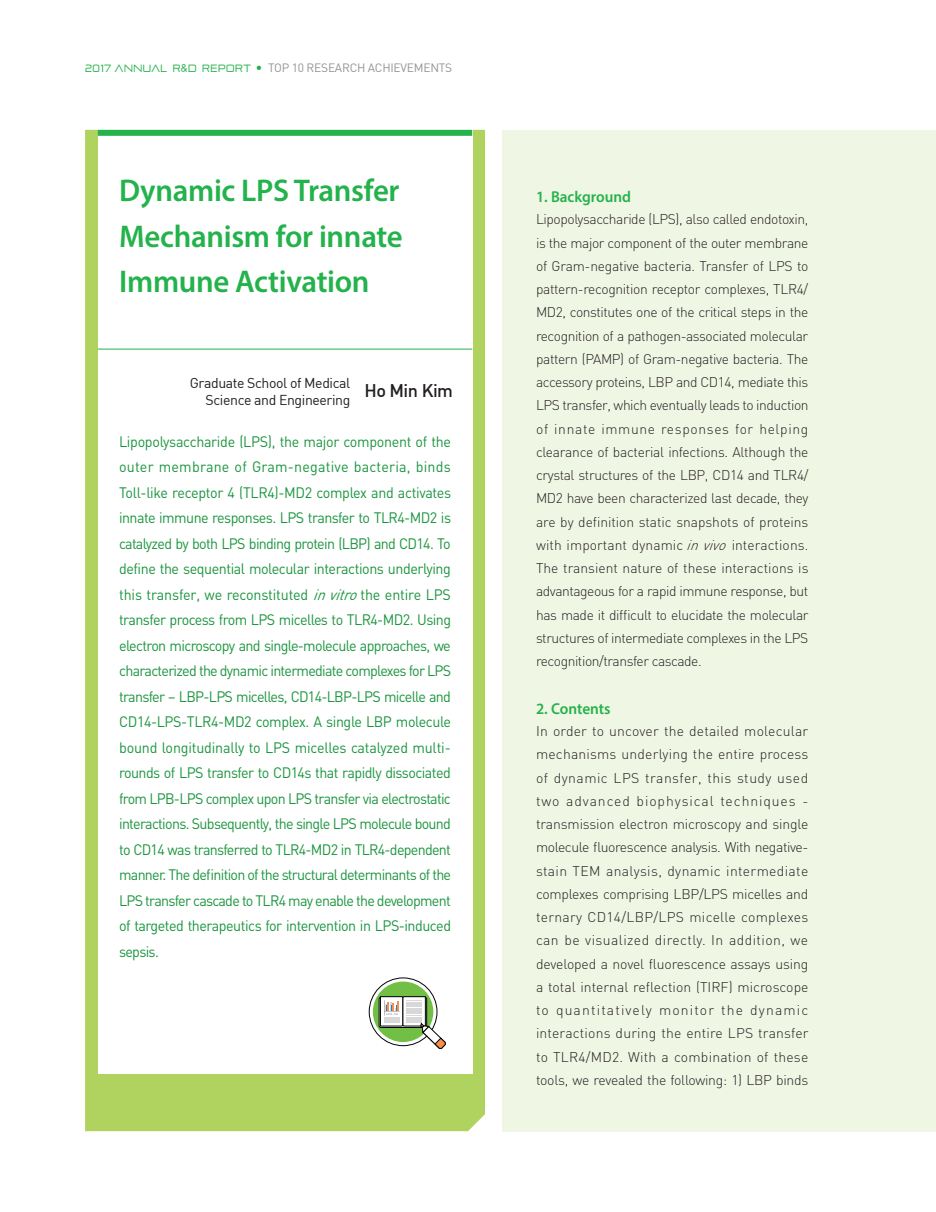
<style>
.page{position:relative;width:936px;height:1212px;background:#fff}
.page>*{position:absolute;margin:0;border:0;box-sizing:border-box;transform-origin:0 0}
.t1{font:600 31.5px/45px "Myriad Pro";letter-spacing:-.01em;color:#23b24b;text-align:justify}
.t2{font:500 18px "DIN";letter-spacing:-.03em;color:#231f20}
.t3{font:600 15.75px "Myriad Pro";color:#23b24b}
.t4{font:15px/25.5px "DIN";letter-spacing:-.035em;color:#1b953e;text-align:justify;scale:.95 1}
.t5{font:14.1px/16.5px "Dinreg";letter-spacing:-.03em;color:#231f20;text-align:right}
.t6{font:300 13.95px/23.2px "DIN";letter-spacing:-.03em;color:#231f20;text-align:justify}
.t7{font:12px "DIN";letter-spacing:-.02em;color:#939598}
.t8{font:10.5px "Pirulen Bk";letter-spacing:.07em;color:#23b24b;scale:.81 1}
.s1{font-family:"YDVYGO Std 13";font-size:9.9px}
.s2{font-style:italic}
</style>
<div class="page">
<svg style="left:256px;top:66px;width:5px;height:4px"></svg>
<div style="left:502px;top:130px;width:432px;height:1001px;background:#f0f6e4"></div>
<div style="left:85px;top:130px;width:400px;height:1001px;background:#b0d360"></div>
<div style="left:98px;top:130px;width:374px;height:944px;background:#fff"></div>
<div style="left:98px;top:130px;width:374px;height:6px;background:#23b24b"></div>
<hr style="left:98px;top:349px;width:374px;height:1px;background:#23b24b">
<svg style="left:369px;top:978px;width:68px;height:68px"></svg>
<div style="left:373px;top:981px;width:60px;height:61px;background:#71bf44;border-radius:50%"></div>
<div style="left:379px;top:997px;width:48px;height:31px;border:1px solid #030303;border-radius:2px"></div>
<svg style="left:380px;top:996px;width:66px;height:53px"></svg>
<p class="t8" style="left:85px;top:62px;width:206px">2017 ANNUAL R<span class="s1">&amp;</span>D REPORT</p>
<p class="t7" style="left:268px;top:60px;width:186px">TOP 10 RESEARCH ACHIEVEMENTS</p>
<h1 class="t1" style="left:119px;top:168px;width:285px">Dynamic LPS Transfer Mechanism for innate Immune Activation</h1>
<p class="t5" style="left:190px;top:375px;width:162px">Graduate School of Medical<br>Science and Engineering</p>
<p class="t2" style="left:364px;top:384px;width:90px">Ho Min Kim</p>
<p class="t4" style="left:119px;top:428px;width:351px">Lipopolysaccharide (LPS), the major component of the outer membrane of Gram-negative bacteria, binds Toll-like receptor 4 (TLR4)-MD2 complex and activates innate immune responses. LPS transfer to TLR4-MD2 is catalyzed by both LPS binding protein (LBP) and CD14. To define the sequential molecular interactions underlying this transfer, we reconstituted <span class="s2">invitro</span>the entire LPS transfer process from LPS micelles to TLR4-MD2. Using electron microscopy and single-molecule approaches, we characterized the dynamic intermediate complexes for LPS transfer – LBP-LPS micelles, CD14-LBP-LPS micelle and CD14-LPS-TLR4-MD2 complex. A single LBP molecule bound longitudinally to LPS micelles catalyzed multi&shy;rounds of LPS transfer to CD14s that rapidly dissociated from LPB-LPS complex upon LPS transfer via electrostatic interactions. Subsequently, the single LPS molecule bound to CD14 was transferred to TLR4-MD2 in TLR4-dependent manner. The definition of the structural determinants of the LPS transfer cascade to TLR4 may enable the development of targeted therapeutics for intervention in LPS-induced sepsis.</p>
<p class="t3" style="left:536px;top:187px;width:97px">1. Background</p>
<p class="t6" style="left:536px;top:208px;width:274px">Lipopolysaccharide (LPS), also called endotoxin, is the major component of the outer membrane of Gram-negative bacteria. Transfer of LPS to pattern-recognition receptor complexes, TLR4/ MD2, constitutes one of the critical steps in the recognition of a pathogen-associated molecular pattern (PAMP) of Gram-negative bacteria. The accessory proteins, LBP and CD14, mediate this LPS transfer, which eventually leads to induction of innate immune responses for helping clearance of bacterial infections. Although the crystal structures of the LBP, CD14 and TLR4/ MD2 have been characterized last decade, they are by definition static snapshots of proteins with important dynamic <span class="s2">invivo</span> interactions.<br>The transient nature of these interactions is advantageous for a rapid immune response, but has made it difficult to elucidate the molecular structures of intermediate complexes in the LPS recognition/transfer cascade.</p>
<p class="t3" style="left:536px;top:699px;width:76px">2. Contents</p>
<p class="t6" style="left:536px;top:719px;width:274px">In order to uncover the detailed molecular mechanisms underlying the entire process of dynamic LPS transfer, this study used two advanced biophysical techniques - transmission electron microscopy and single molecule fluorescence analysis. With negative&shy;stain TEM analysis, dynamic intermediate complexes comprising LBP/LPS micelles and ternary CD14/LBP/LPS micelle complexes can be visualized directly. In addition, we developed a novel fluorescence assays using a total internal reflection (TIRF) microscope to quantitatively monitor the dynamic interactions during the entire LPS transfer to TLR4/MD2. With a combination of these tools, we revealed the following: 1) LBP binds</p>
</div>
